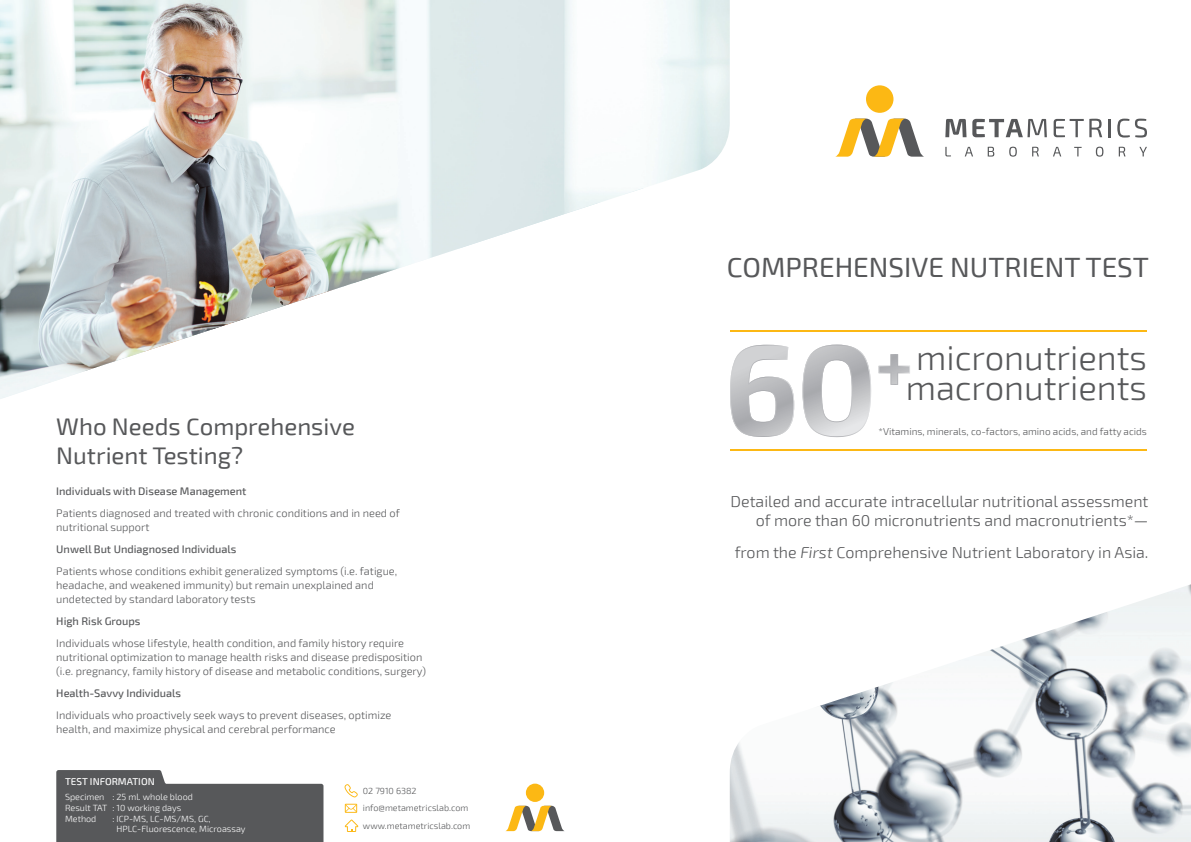
<style>
.page{position:relative;width:1191px;height:842px;background:#fff}
.page>*{position:absolute;margin:0;border:0;box-sizing:border-box;transform-origin:0 0}
.t1{font:300 34.6px/29.6px "Exo 2";color:#57585a;text-align:center}
.t2{font:27.9px "Exo 2";color:#57585a}
.t3{font:24px "Exo 2";color:#57585a}
.t4{font:300 16px/19.2px "Exo 2";color:#57585a;text-align:right}
.t5{font:300 11px/14px "Exo 2";color:#57585a}
.t6{font:500 11px "Exo 2";color:#57585a}
.t7{font:300 10px "Exo 2";color:#57585a}
.t8{font:500 10px "Exo 2";color:#fff}
.t9{font:300 9px/10.8px "Exo 2";color:#fff}
.t10{font:300 9px/17.4px "Exo 2";color:#57585a}
.s1{font-style:italic}
</style>
<div class="page">
<div style="left:866px;top:85px;width:27px;height:28px;background:#fcb814;border-radius:50%"></div>
<svg style="left:835px;top:119px;width:89px;height:38px"></svg>
<svg style="left:945px;top:147px;width:6px;height:9px"></svg>
<svg style="left:965px;top:147px;width:8px;height:9px"></svg>
<svg style="left:987px;top:147px;width:7px;height:10px"></svg>
<svg style="left:1009px;top:147px;width:7px;height:10px"></svg>
<svg style="left:1032px;top:147px;width:7px;height:9px"></svg>
<svg style="left:1053px;top:147px;width:8px;height:9px"></svg>
<svg style="left:1074px;top:147px;width:7px;height:9px"></svg>
<svg style="left:1095px;top:147px;width:8px;height:10px"></svg>
<svg style="left:1118px;top:147px;width:7px;height:9px"></svg>
<svg style="left:1139px;top:147px;width:8px;height:9px"></svg>
<svg style="left:945px;top:119px;width:21px;height:18px"></svg>
<svg style="left:972px;top:119px;width:75px;height:18px"></svg>
<svg style="left:1053px;top:119px;width:30px;height:18px"></svg>
<svg style="left:1089px;top:119px;width:13px;height:18px"></svg>
<svg style="left:1108px;top:119px;width:2px;height:18px"></svg>
<svg style="left:1117px;top:119px;width:12px;height:19px"></svg>
<svg style="left:1135px;top:119px;width:12px;height:19px"></svg>
<hr style="left:730px;top:331px;width:417px;height:1px;background:#fcb814">
<hr style="left:730px;top:449px;width:417px;height:1px;background:#fcb814">
<svg style="left:730px;top:345px;width:64px;height:92px"></svg>
<svg style="left:802px;top:345px;width:69px;height:92px"></svg>
<svg style="left:878px;top:354px;width:32px;height:31px"></svg>
<svg style="left:344px;top:784px;width:14px;height:13px"></svg>
<svg style="left:345px;top:804px;width:12px;height:9px"></svg>
<svg style="left:345px;top:819px;width:13px;height:13px"></svg>
<div style="left:526px;top:784px;width:18px;height:18px;background:#fcb814;border-radius:50%"></div>
<svg style="left:506px;top:806px;width:58px;height:25px"></svg>
<svg style="left:56px;top:770px;width:267px;height:72px;background:#6a6b6d"></svg>
<img style="left:730px;top:584px;width:461px;height:258px">
<img style="left:0;top:0;width:730px;height:399px">
<h2 class="t2" style="left:727px;top:247px;width:424px">COMPREHENSIVE NUTRIENT TEST</h2>
<h1 class="t1" style="left:905px;top:342px;width:243px">micronutrients macronutrients</h1>
<h3 class="t3" style="left:56px;top:409px;width:300px">Who Needs Comprehensive</h3>
<p class="t7" style="left:878px;top:424px;width:270px">*Vitamins, minerals, co-factors, amino acids, and fatty acids</p>
<h3 class="t3" style="left:56px;top:438px;width:188px">Nutrient Testing?</h3>
<p class="t6" style="left:56px;top:483px;width:192px">Individuals with Disease Management</p>
<p class="t5" style="left:56px;top:505px;width:345px">Patients diagnosed and treated with chronic conditions and in need of nutritional support</p>
<p class="t6" style="left:56px;top:541px;width:182px">Unwell But Undiagnosed Individuals</p>
<p class="t5" style="left:56px;top:563px;width:342px">Patients whose conditions exhibit generalized symptoms (i.e. fatigue, headache, and weakened immunity) but remain unexplained and undetected by standard laboratory tests</p>
<p class="t6" style="left:56px;top:613px;width:86px">High Risk Groups</p>
<p class="t5" style="left:56px;top:635px;width:371px">Individuals whose lifestyle, health condition, and family history require nutritional optimization to manage health risks and disease predisposition (i.e. pregnancy, family history of disease and metabolic conditions, surgery)</p>
<p class="t6" style="left:56px;top:685px;width:126px">Health-Savvy Individuals</p>
<p class="t5" style="left:56px;top:707px;width:337px">Individuals who proactively seek ways to prevent diseases, optimize health, and maximize physical and cerebral performance</p>
<h3 class="t4" style="left:730px;top:491px;width:419px">Detailed and accurate intracellular nutritional assessment of more than 60 micronutrients and macronutrients*—</h3>
<h3 class="t4" style="left:734px;top:542px;width:415px">from the <span class="s1">First</span> Comprehensive Nutrient Laboratory in Asia.</h3>
<p class="t8" style="left:65px;top:774px;width:91px">TEST INFORMATION</p>
<p class="t9" style="left:65px;top:791px;width:44px">Specimen<br>Result TAT<br>Method</p>
<p class="t9" style="left:113px;top:791px;width:82px">: 25 ml. whole blood</p>
<p class="t9" style="left:113px;top:802px;width:70px">: 10 working days</p>
<p class="t9" style="left:113px;top:813px;width:100px">: ICP-MS, LC-MS/MS, GC,</p>
<p class="t9" style="left:117px;top:823px;width:130px">HPLC-Fluorescence, Microassay</p>
<p class="t10" style="left:363px;top:782px;width:109px">02 7910 6382 info@metametricslab.com www.metametricslab.com</p>
</div>
